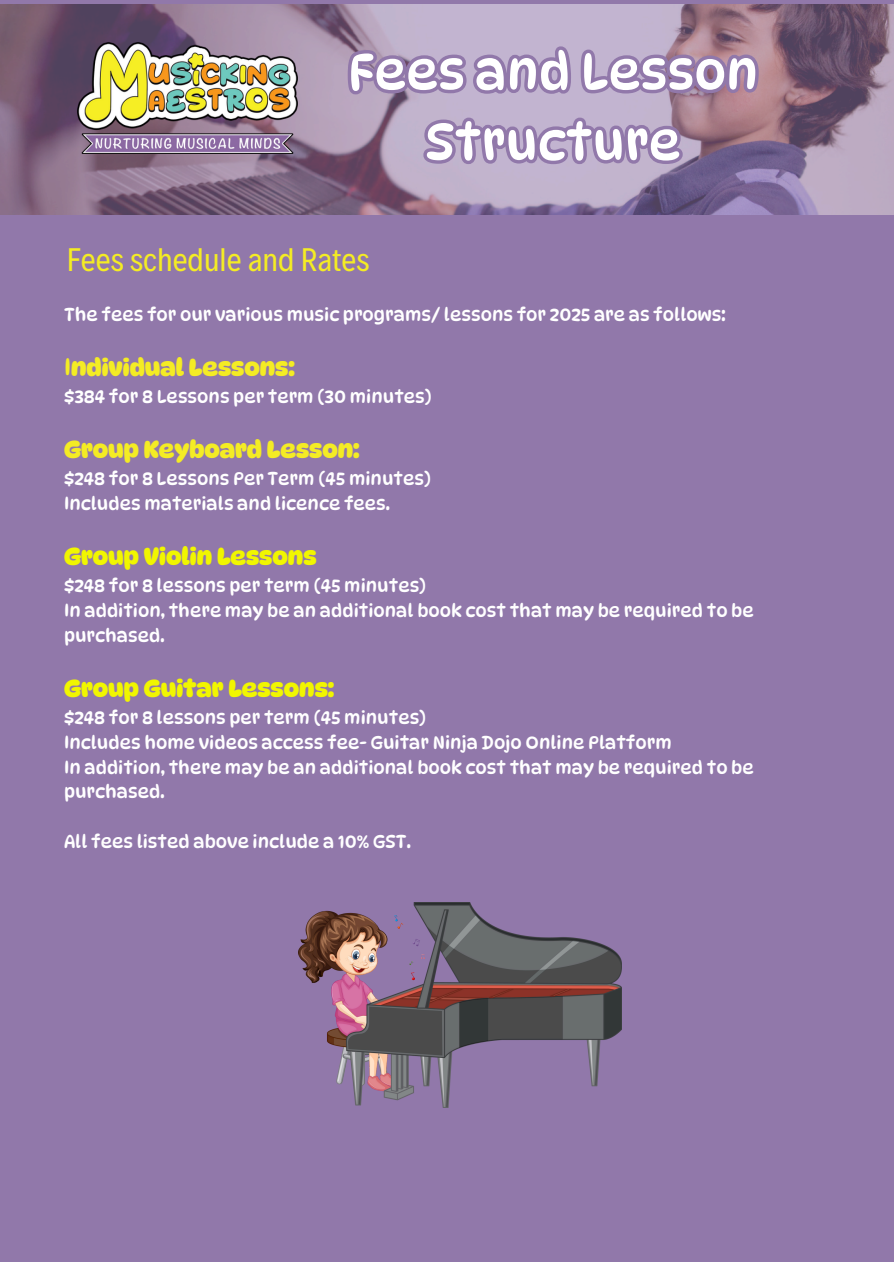
<style>
.page{position:relative;width:894px;height:1264px;background:#fff}
.page>*{position:absolute;margin:0;border:0;box-sizing:border-box;transform-origin:0 0}
.t1{font:50.4px/70.5px "Dyna Puff";color:#fff;text-align:center}
.t2{font:33px "Decalotype";color:#f4ec24}
.t3{font:700 24px "Dyna Puff";color:#f4ec24}
.t4{font:700 24px "Dyna Puff";color:#f1f600}
.t5{font:18px/24.8px "Dyna Puff";color:#fff}
.s1{font-weight:400}
</style>
<div class="page">
<svg style="left:0;top:0;width:893px;height:5px;fill:#9178aa"></svg>
<img style="left:0;top:5px;width:893px;height:210px">
<img style="left:78px;top:42px;width:219px;height:111px">
<div style="left:0;top:215px;width:893px;height:1046px;background:#9178aa"></div>
<img style="left:298px;top:902px;width:323px;height:205px">
<svg style="left:344px;top:41px;width:418px;height:59px"></svg>
<svg style="left:417px;top:112px;width:271px;height:61px"></svg>
<p class="t1" style="left:348px;top:36px;width:412px">Fees and Lesson<br>Structure</p>
<p class="t2" style="left:67px;top:238px;width:304px">Fees schedule and Rates</p>
<p class="t5" style="left:64px;top:302px;width:662px">The fees for our various music programs/ lessons for 2025 are as follows:</p>
<p class="t3" style="left:64px;top:353px;width:232px"><span class="s1">I</span>ndividual Lessons:</p>
<h1 class="t5" style="left:64px;top:384px;width:369px">$384 for 8 Lessons per term (30 minutes)</h1>
<h2 class="t3" style="left:64px;top:435px;width:297px">Group Keyboard Lesson:</h2>
<p class="t5" style="left:64px;top:466px;width:368px">$248 for 8 Lessons Per Term (45 minutes)</p>
<p class="t5" style="left:64px;top:491px;width:327px">Includes materials and licence fees.</p>
<p class="t4" style="left:64px;top:542px;width:254px">Group Violin Lessons</p>
<p class="t5" style="left:64px;top:573px;width:363px">$248 for 8 lessons per term (45 minutes)</p>
<p class="t5" style="left:64px;top:598px;width:691px">In addition, there may be an additional book cost that may be required to be purchased.</p>
<p class="t4" style="left:64px;top:674px;width:272px">Group Guitar Lessons:</p>
<p class="t5" style="left:64px;top:705px;width:363px">$248 for 8 lessons per term (45 minutes)</p>
<p class="t5" style="left:64px;top:730px;width:609px">Includes home videos access fee- Guitar Ninja Dojo Online Platform</p>
<p class="t5" style="left:64px;top:754px;width:691px">In addition, there may be an additional book cost that may be required to be purchased.</p>
<p class="t5" style="left:64px;top:829px;width:348px">All fees listed above include a 10% GST.</p>
</div>
